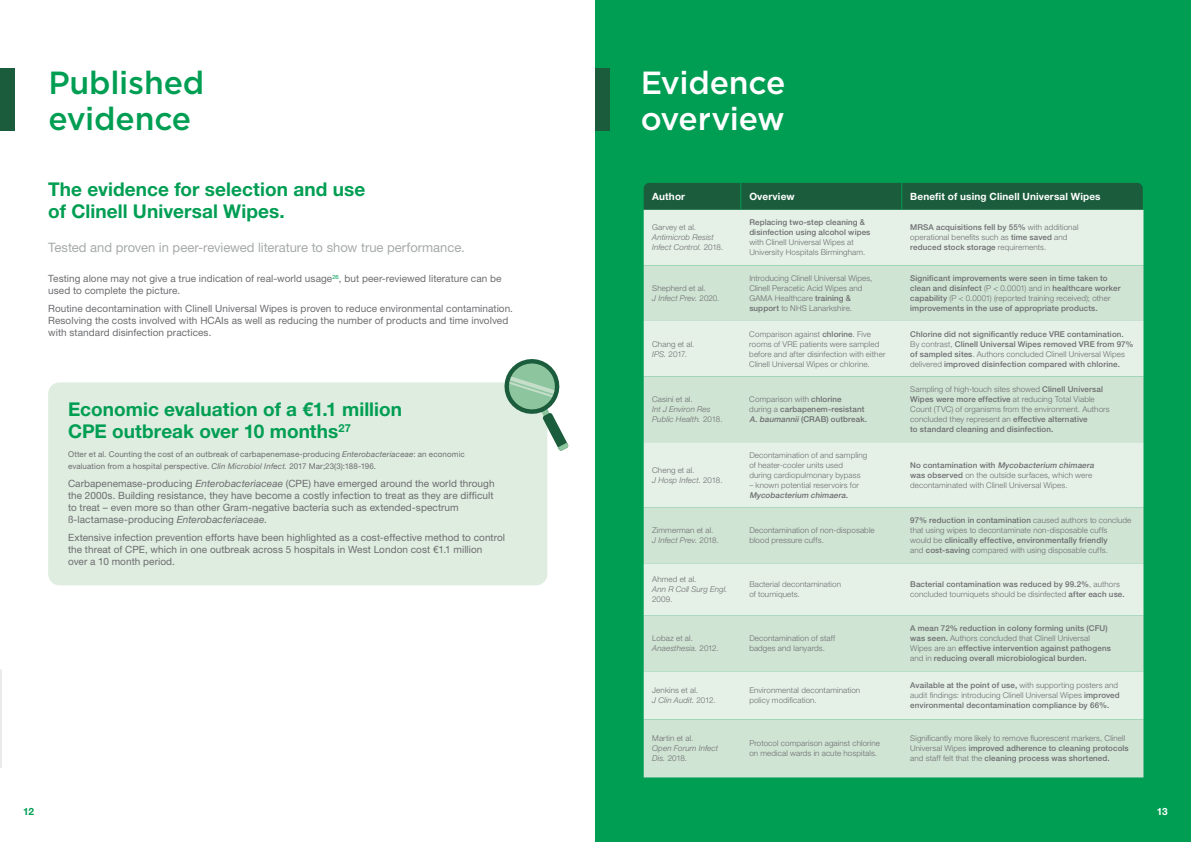
<style>
.page{position:relative;width:1191px;height:842px;background:#fff}
.page>*{position:absolute;margin:0;border:0;box-sizing:border-box;transform-origin:0 0}
.t1{font:500 32px/36px "Gotham";letter-spacing:-.005em;color:#009e53}
.t2{font:500 32px/36px "Gotham";letter-spacing:-.015em;color:#fff}
.t3{font:700 19px/22px "Helvetica Neue LT Pro";letter-spacing:.005em;color:#009e53}
.t4{font:13px "Helvetica Neue LT Pro";letter-spacing:-.005em;color:#a7aaaa}
.t5{font:10px/12px "Helvetica Neue LT Pro";letter-spacing:.005em;color:#6c6d70}
.t6{font:700 10px "Helvetica Neue LT Pro";letter-spacing:.015em;color:#fff}
.t7{font:700 10px "Helvetica Neue LT Pro";color:#009e53}
.t8{font:300 8px/10px "Helvetica Neue LT Pro";letter-spacing:.015em;color:#6c6d70}
.t9{font:500 8px/10px "Helvetica Neue LT Pro";letter-spacing:.015em;color:#6c6d70}
.t10{font:8px/12px "Helvetica Neue LT Pro";letter-spacing:.015em;color:#6c6d70}
.t11{font:italic 300 8px/10px "Helvetica Neue LT Pro";letter-spacing:.015em;color:#6c6d70}
.t12{font:italic 500 8px "Helvetica Neue LT Pro";color:#6c6d70}
.s1{font-style:italic}
.s2{font-style:normal}
.s3{font-weight:500}
.s4{font-weight:300}
.s5{font-weight:500;font-style:italic}
</style>
<div class="page">
<div style="left:595px;top:0;width:596px;height:842px;background:#009e53"></div>
<hr style="left:0;top:670px;width:2px;height:97px;background:#e9ebe8">
<div style="left:595px;top:69px;width:14px;height:62px;background:#1a5c3b"></div>
<div style="left:0;top:69px;width:14px;height:62px;background:#1a5c3b"></div>
<div style="left:48px;top:382px;width:499px;height:203px;background:#dfece0;border-radius:11px"></div>
<svg style="left:503px;top:359px;width:65px;height:92px"></svg>
<div style="left:643px;top:210px;width:500px;height:55px;background:#e5f1e7"></div>
<svg style="left:643px;top:265px;width:500px;height:512px;background:#d7e8da"></svg>
<div style="left:643px;top:183px;width:499px;height:27px;background:#1a5c3b"></div>
<h1 class="t1" style="left:48px;top:65px;width:157px">Published evidence</h1>
<h2 class="t3" style="left:48px;top:178px;width:318px">The evidence for selection and use of Clinell Universal Wipes.</h2>
<h3 class="t4" style="left:48px;top:239px;width:418px">Tested and proven in peer-reviewed literature to show true performance.</h3>
<p class="t5" style="left:48px;top:273px;width:455px">Testing alone may not give a true indication of real-world usage<sup>26</sup>, but peer-reviewed literature can be used to complete the picture.</p>
<p class="t5" style="left:48px;top:302px;width:466px">Routine decontamination with Clinell Universal Wipes is proven to reduce environmental contamination.<br>Resolving the costs involved with HCAIs as well as reducing the number of products and time involved with standard disinfection practices.</p>
<h2 class="t3" style="left:68px;top:398px;width:335px">Economic evaluation of a €1.1 million<br>CPE outbreak over 10 months<sup>27</sup></h2>
<p class="t10" style="left:68px;top:448px;width:398px">Otter et al. Counting the cost of an outbreak of carbapenemase-producing <span class="s1">Enterobacteriaceae</span>: an economic evaluation from a hospital perspective. <span class="s1">Clin Microbiol Infect.</span> 2017 Mar;23(3):188-196.</p>
<p class="t5" style="left:68px;top:477px;width:428px">Carbapenemase-producing <span class="s1">Enterobacteriaceae</span> (CPE) have emerged around the world through the 2000s. Building resistance, they have become a costly infection to treat as they are difficult to treat – even more so than other Gram-negative bacteria such as extended-spectrum ß-lactamase-producing <span class="s1">Enterobacteriaceae</span>.</p>
<p class="t5" style="left:68px;top:531px;width:438px">Extensive infection prevention efforts have been highlighted as a cost-effective method to control the threat of CPE, which in one outbreak across 5 hospitals in West London cost €1.1 million<br>over a 10 month period.</p>
<p class="t7" style="left:23px;top:805px;width:12px">12</p>
<h1 class="t2" style="left:641px;top:65px;width:146px">Evidence overview</h1>
<p class="t6" style="left:652px;top:190px;width:34px">Author</p>
<p class="t6" style="left:749px;top:190px;width:47px">Overview</p>
<p class="t6" style="left:910px;top:190px;width:192px">Benefit of using Clinell Universal Wipes</p>
<p class="t8" style="left:652px;top:222px;width:45px">Garvey et al.</p>
<p class="t11" style="left:652px;top:232px;width:73px">Antimicrob Resist<br>Infect Control. <span class="s2">2018.</span></p>
<p class="t9" style="left:749px;top:218px;width:123px">Replacing two-step cleaning &amp; disinfection using alcohol wipes</p>
<p class="t8" style="left:749px;top:237px;width:118px">with Clinell Universal Wipes at<br>University Hospitals Birmingham.</p>
<p class="t8" style="left:910px;top:222px;width:170px"><span class="s3">MRSA acquisitions fell by 55%</span> with additional operational benefits such as <span class="s3">time saved</span> and <span class="s3">reduced stock storage</span> requirements.</p>
<p class="t8" style="left:652px;top:283px;width:69px">Shepherd et al.<br><span class="s1">J Infect Prev.</span> 2020.</p>
<p class="t8" style="left:749px;top:273px;width:125px">Introducing Clinell Universal Wipes,<br>Clinell Peracetic Acid Wipes and<br>GAMA Healthcare <span class="s3">training &amp; support</span> to NHS Lanarkshire.</p>
<p class="t9" style="left:910px;top:273px;width:212px">Significant improvements were seen in time taken to clean and disinfect <span class="s4">(P &lt; 0.0001) and in</span> healthcare worker capability <span class="s4">(P &lt; 0.0001) (reported training received); other </span>improvements in the use of appropriate products.</p>
<p class="t8" style="left:652px;top:339px;width:44px">Chang et al.<br><span class="s1">IPS.</span> 2017.</p>
<p class="t8" style="left:749px;top:329px;width:138px">Comparison against <span class="s3">chlorine</span>. Five rooms of VRE patients were sampled before and after disinfection with either Clinell Universal Wipes or chlorine.</p>
<p class="t9" style="left:910px;top:329px;width:225px">Chlorine did not significantly reduce VRE contamination.<br><span class="s4">By contrast,</span> Clinell Universal Wipes removed VRE from 97% of sampled sites<span class="s4">. Authors concluded Clinell Universal Wipes delivered</span> improved disinfection compared with chlorine.</p>
<p class="t8" style="left:652px;top:394px;width:42px">Casini et al.</p>
<p class="t11" style="left:652px;top:404px;width:72px">Int J Environ Res<br>Public Health. <span class="s2">2018.</span></p>
<p class="t9" style="left:749px;top:394px;width:119px"><span class="s4">Comparison with</span> chlorine<br><span class="s4">during a</span> carbapenem-resistant<br><span class="s1">A. baumannii</span> (CRAB) outbreak.</p>
<p class="t8" style="left:910px;top:384px;width:201px">Sampling of high-touch sites showed <span class="s3">Clinell Universal Wipes were more effective</span> at reducing Total Viable Count (TVC) of organisms from the environment. Authors concluded they represent an <span class="s3">effective alternative<br>to standard cleaning and disinfection.</span></p>
<p class="t8" style="left:652px;top:465px;width:72px">Cheng et al.<br><span class="s1">J Hosp Infect.</span> 2018.</p>
<p class="t8" style="left:749px;top:450px;width:120px">Decontamination of and sampling of heater-cooler units used<br>during cardiopulmonary bypass</p>
<p class="t8" style="left:749px;top:480px;width:111px">– known potential reservoirs for</p>
<p class="t12" style="left:749px;top:490px;width:102px">Mycobacterium chimaera.</p>
<p class="t8" style="left:910px;top:460px;width:187px"><span class="s3">No contamination with</span> <span class="s5">Mycobacterium chimaera </span><span class="s3">was observed</span> on the outside surfaces, which were decontaminated with Clinell Universal Wipes.</p>
<p class="t8" style="left:652px;top:525px;width:68px">Zimmerman et al.<br><span class="s1">J Infect Prev.</span> 2018.</p>
<p class="t8" style="left:749px;top:525px;width:127px">Decontamination of non-disposable blood pressure cuffs.</p>
<p class="t8" style="left:910px;top:515px;width:223px"><span class="s3">97% reduction in contamination</span> caused authors to conclude that using wipes to decontaminate non-disposable cuffs<br>would be <span class="s3">clinically effective, environmentally friendly<br></span>and <span class="s3">cost-saving</span> compared with using disposable cuffs.</p>
<p class="t8" style="left:652px;top:574px;width:46px">Ahmed et al.</p>
<p class="t11" style="left:652px;top:584px;width:77px">Ann R Coll Surg Engl.</p>
<p class="t8" style="left:652px;top:594px;width:22px">2009.</p>
<p class="t8" style="left:749px;top:579px;width:93px">Bacterial decontamination of tourniquets.</p>
<p class="t9" style="left:910px;top:579px;width:216px">Bacterial contamination was reduced by 99.2%<span class="s4">, authors concluded tourniquets should be disinfected</span> after each use.</p>
<p class="t8" style="left:652px;top:633px;width:68px">Lobaz et al.<br><span class="s1">Anaesthesia.</span> 2012.</p>
<p class="t8" style="left:749px;top:633px;width:87px">Decontamination of staff badges and lanyards.</p>
<p class="t9" style="left:910px;top:623px;width:202px">A mean 72% reduction in colony forming units (CFU) was seen. <span class="s4">Authors concluded that Clinell Universal Wipes are an</span> effective intervention against pathogens <span class="s4">and in</span> reducing overall microbiological burden.</p>
<p class="t8" style="left:652px;top:685px;width:65px">Jenkins et al.<br><span class="s1">J Clin Audit.</span> 2012.</p>
<p class="t8" style="left:749px;top:685px;width:112px">Environmental decontamination policy modification.</p>
<p class="t9" style="left:910px;top:680px;width:211px">Available at the point of use, <span class="s4">with supporting posters and audit findings: introducing Clinell Universal Wipes</span> improved environmental decontamination compliance by 66%.</p>
<p class="t8" style="left:652px;top:733px;width:43px">Martin et al.</p>
<p class="t11" style="left:652px;top:743px;width:67px">Open Forum Infect<br>Dis. <span class="s2">2018.</span></p>
<p class="t8" style="left:749px;top:738px;width:132px">Protocol comparison against chlorine on medical wards in acute hospitals.</p>
<p class="t8" style="left:910px;top:733px;width:220px">Significantly more likely to remove fluorescent markers, Clinell<br>Universal Wipes <span class="s3">improved adherence to cleaning protocols </span>and staff felt that the <span class="s3">cleaning process was shortened.</span></p>
<p class="t6" style="left:1157px;top:805px;width:12px">13</p>
</div>
